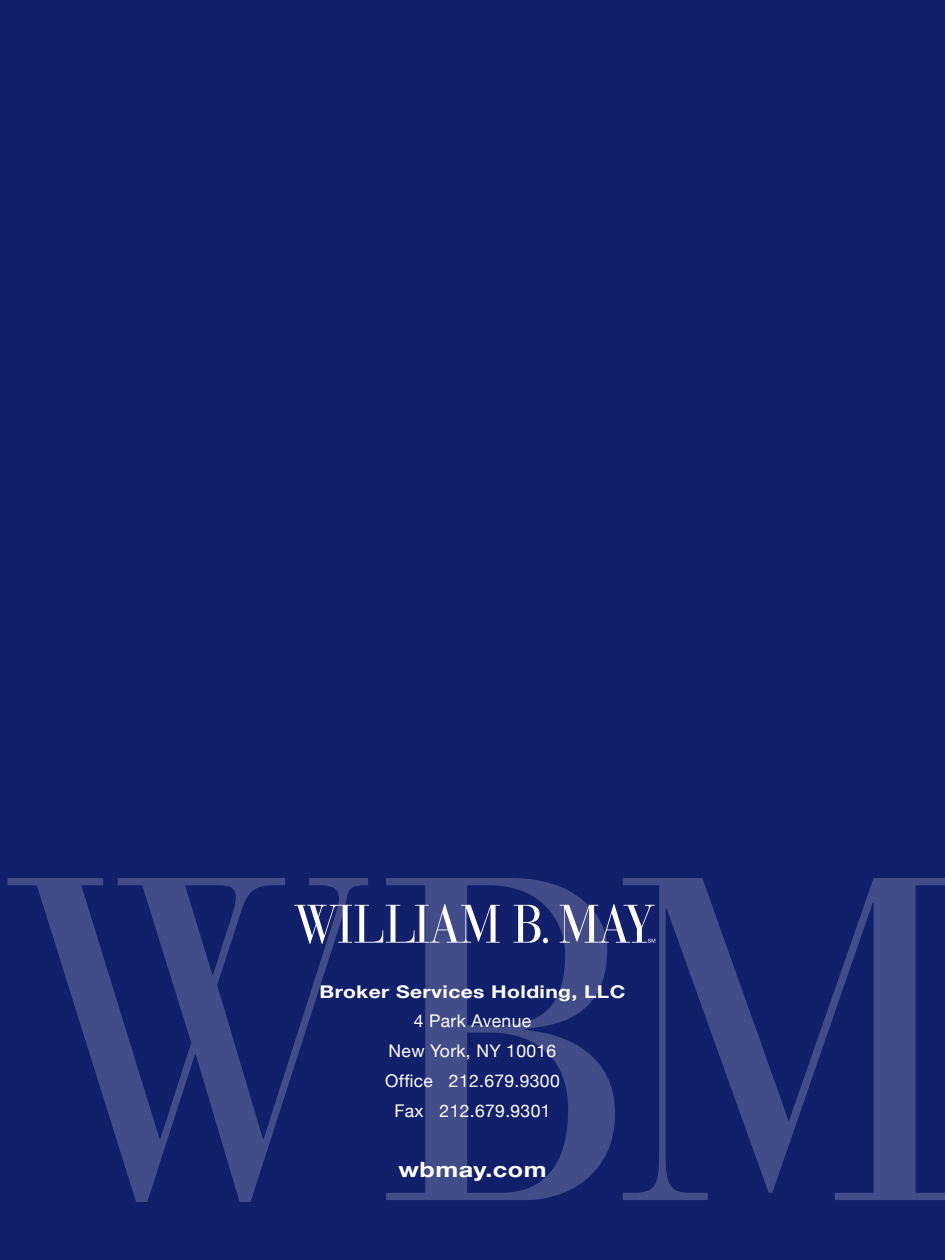
<style>
.page{position:relative;width:945px;height:1260px;background:#121f6a}
.page>*{position:absolute;margin:0;border:0;box-sizing:border-box;transform-origin:0 0}
.t1{font:700 21px "Helvetica Neue";letter-spacing:.02em;color:#fff;scale:1.2 1}
.t2{font:17.5px "Helvetica Neue";letter-spacing:.02em;color:#fff}
.t3{font:700 17.5px "Helvetica Neue";letter-spacing:.02em;color:#fff;scale:1.2 1}
</style>
<div class="page">
<svg style="left:8px;top:878px;width:360px;height:323px"></svg>
<svg style="left:386px;top:878px;width:229px;height:322px"></svg>
<svg style="left:623px;top:878px;width:322px;height:322px"></svg>
<svg style="left:294px;top:904px;width:206px;height:40px"></svg>
<svg style="left:514px;top:905px;width:34px;height:38px"></svg>
<svg style="left:560px;top:904px;width:95px;height:39px"></svg>
<p class="t3" style="left:320px;top:981px;width:256px">Broker Services Holding, LLC</p>
<p class="t2" style="left:414px;top:1011px;width:119px">4 Park Avenue</p>
<p class="t2" style="left:389px;top:1041px;width:169px">New York, NY 10016</p>
<p class="t2" style="left:385px;top:1070px;width:176px">Office 212.679.9300</p>
<p class="t2" style="left:394px;top:1100px;width:158px">Fax 212.679.9301</p>
<p class="t1" style="left:398px;top:1157px;width:125px">wbmay.com</p>
</div>
